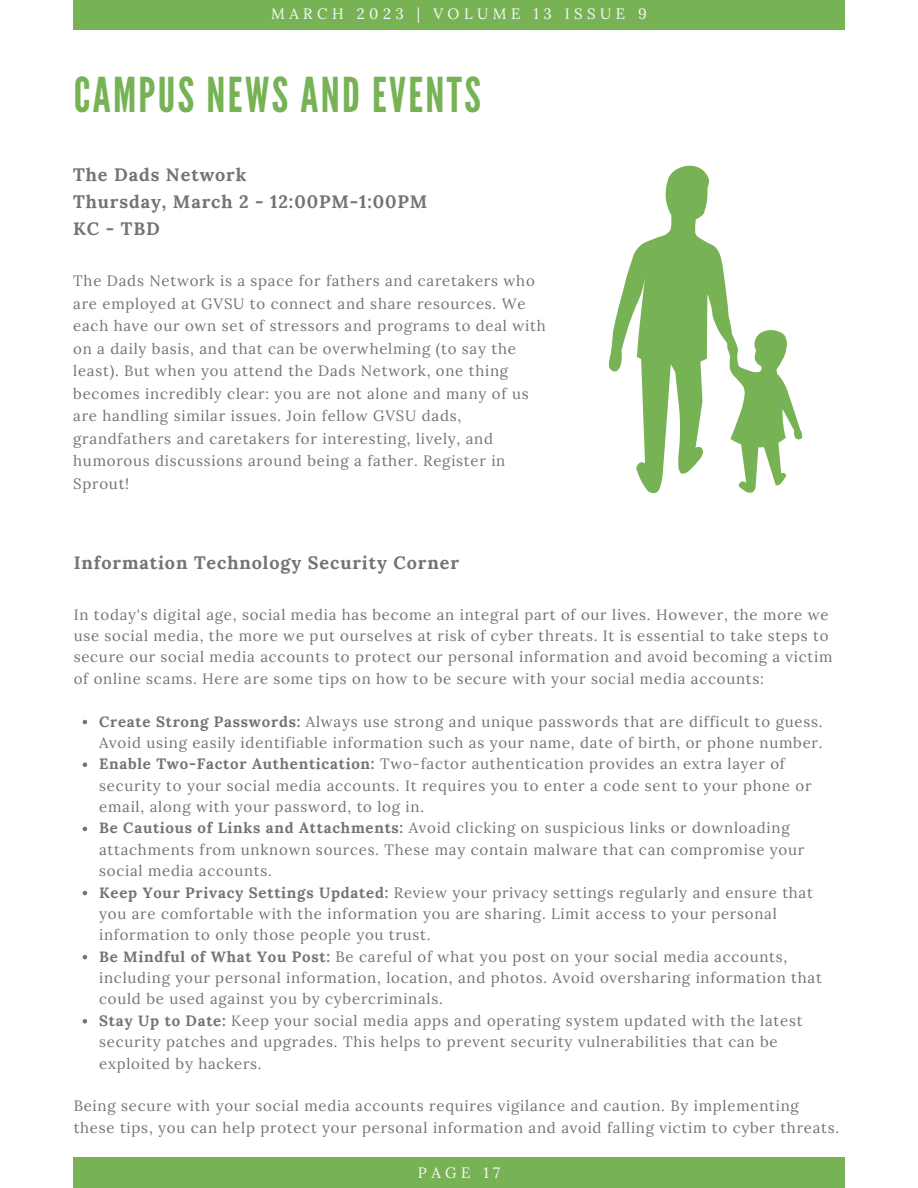
<style>
.page{position:relative;width:918px;height:1188px;background:#fff}
.page>*{position:absolute;margin:0;border:0;box-sizing:border-box;transform-origin:0 0}
.t1{font:48px "League Gothic";letter-spacing:.05em;color:#77b255}
.t2{font:700 18px/27px "Lora";letter-spacing:.05em;color:#737373}
.t3{font:15px/21.3px "Lora";letter-spacing:.05em;color:#737373}
.t4{font:15px "Lora";letter-spacing:.3em;color:#fafafa}
.s1{font-weight:700}
</style>
<div class="page">
<div style="left:73px;top:1157px;width:772px;height:31px;background:#77b255"></div>
<div style="left:73px;top:0;width:772px;height:30px;background:#77b255"></div>
<svg style="left:609px;top:165px;width:193px;height:328px"></svg>
<svg style="left:83px;top:720px;width:4px;height:4px"></svg>
<svg style="left:83px;top:763px;width:4px;height:4px"></svg>
<svg style="left:83px;top:827px;width:4px;height:4px"></svg>
<svg style="left:83px;top:891px;width:4px;height:4px"></svg>
<svg style="left:83px;top:955px;width:4px;height:4px"></svg>
<svg style="left:83px;top:1019px;width:4px;height:5px"></svg>
<p class="t4" style="left:271px;top:4px;width:377px">MARCH 2023 | VOLUME 13 ISSUE 9</p>
<h1 class="t1" style="left:74px;top:67px;width:409px">CAMPUS NEWS AND EVENTS</h1>
<p class="t2" style="left:73px;top:161px;width:356px">The Dads Network<br>Thursday, March 2 - 12:00PM-1:00PM<br>KC - TBD</p>
<p class="t3" style="left:73px;top:269px;width:474px;line-height:22.5px">The Dads Network is a space for fathers and caretakers who are employed at GVSU to connect and share resources. We each have our own set of stressors and programs to deal with on a daily basis, and that can be overwhelming (to say the least). But when you attend the Dads Network, one thing becomes incredibly clear: you are not alone and many of us are handling similar issues. Join fellow GVSU dads, grandfathers and caretakers for interesting, lively, and humorous discussions around being a father. Register in Sprout!</p>
<p class="t2" style="left:74px;top:549px;width:387px">Information Technology Security Corner</p>
<p class="t3" style="left:74px;top:604px;width:760px">In today's digital age, social media has become an integral part of our lives. However, the more we use social media, the more we put ourselves at risk of cyber threats. It is essential to take steps to secure our social media accounts to protect our personal information and avoid becoming a victim of online scams. Here are some tips on how to be secure with your social media accounts:</p>
<p class="t3" style="left:99px;top:710px;width:725px"><span class="s1">Create Strong Passwords:</span> Always use strong and unique passwords that are difficult to guess.<br>Avoid using easily identifiable information such as your name, date of birth, or phone number.<br><span class="s1">Enable Two-Factor Authentication:</span> Two-factor authentication provides an extra layer of security to your social media accounts. It requires you to enter a code sent to your phone or email, along with your password, to log in.<br><span class="s1">Be Cautious of Links and Attachments:</span> Avoid clicking on suspicious links or downloading attachments from unknown sources. These may contain malware that can compromise your social media accounts.<br><span class="s1">Keep Your Privacy Settings Updated:</span> Review your privacy settings regularly and ensure that you are comfortable with the information you are sharing. Limit access to your personal information to only those people you trust.<br><span class="s1">Be Mindful of What You Post:</span> Be careful of what you post on your social media accounts, including your personal information, location, and photos. Avoid oversharing information that could be used against you by cybercriminals.<br><span class="s1">Stay Up to Date:</span> Keep your social media apps and operating system updated with the latest security patches and upgrades. This helps to prevent security vulnerabilities that can be exploited by hackers.</p>
<p class="t3" style="left:74px;top:1095px;width:767px">Being secure with your social media accounts requires vigilance and caution. By implementing these tips, you can help protect your personal information and avoid falling victim to cyber threats.</p>
<p class="t4" style="left:418px;top:1163px;width:84px">PAGE 17</p>
</div>
